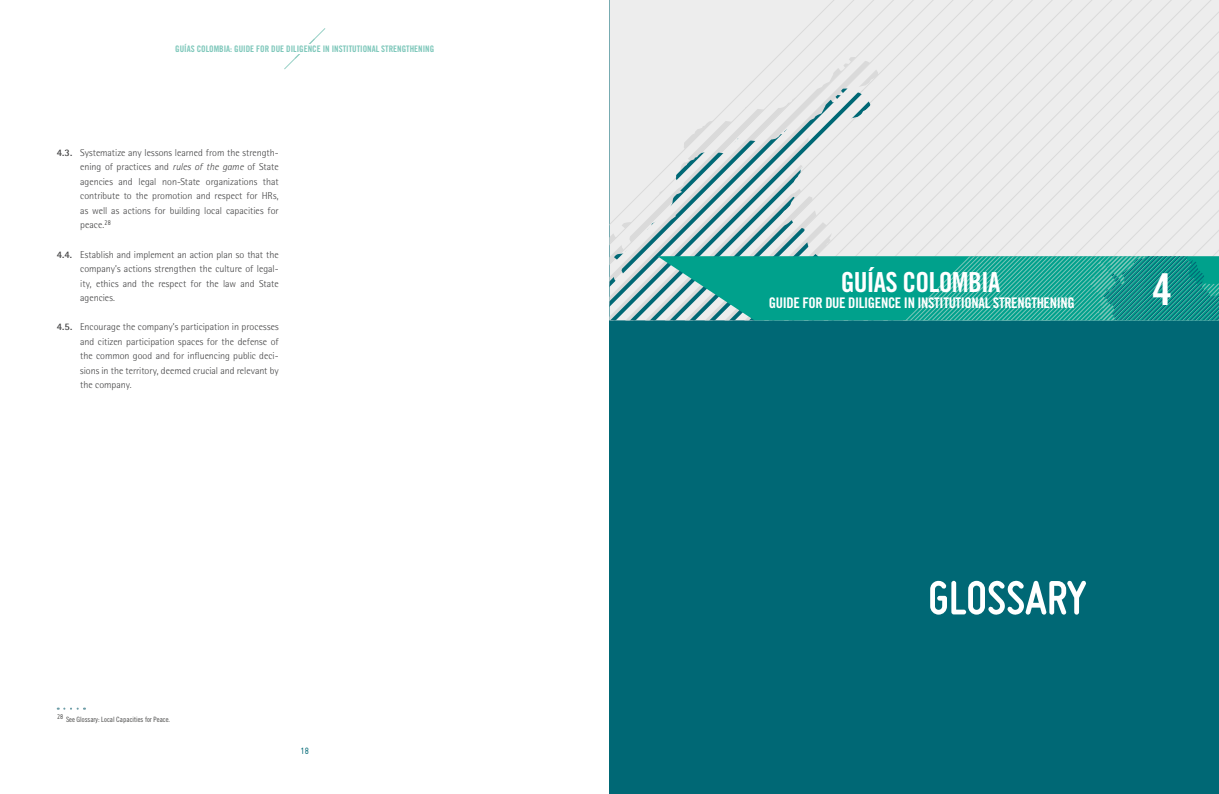
<style>
.page{position:relative;width:1219px;height:794px;background:#fff}
.page>*{position:absolute;margin:0;border:0;box-sizing:border-box;transform-origin:0 0}
.t1{font:700 50px "Miso";color:#fff}
.t2{font:44px "Trade Gothic LT Std Bd Cn 20";color:#fff}
.t3{font:27.6px "Trade Gothic LT Std Bd Cn 20";letter-spacing:-.025em;color:#fff}
.t4{font:14.6px "Trade Gothic LT Std Bd Cn 20";letter-spacing:-.025em;color:#fff}
.t5{font:300 10px/14.5px "Rotis Semi Sans Std";color:#414142;text-align:justify}
.t6{font:10px "Miso";color:#006875}
.t7{font:9px "Trade Gothic LT Std Bd Cn 20";color:#7dc7ba}
.t8{font:7.3px "Trade Gothic LT Std Cn 18";color:#4a4a49}
.s1{font-weight:700}
.s2{font-style:italic}
</style>
<div class="page">
<div style="left:609px;top:0;width:610px;height:794px;background:#006875"></div>
<div style="left:609px;top:0;width:610px;height:216px;background:#ededed"></div>
<svg style="left:609px;top:57px;width:450px;height:159px;background:#ebebeb"></svg>
<svg style="left:609px;top:88px;width:324px;height:128px;background:#d9e0e1"></svg>
<svg style="left:609px;top:216px;width:610px;height:104px;background:#6dbdb5"></svg>
<svg style="left:284px;top:28px;width:41px;height:41px"></svg>
<div style="left:284px;top:44px;width:41px;height:10px;background:#fff"></div>
<svg style="left:58px;top:707px;width:27px;height:2px"></svg>
<p class="t7" style="left:175px;top:43px;width:260px">GUÍAS COLOMBIA: GUIDE FOR DUE DILIGENCE IN INSTITUTIONAL STRENGTHENING</p>
<p class="t5" style="left:80px;top:145px;width:200px;text-indent:-24px"><span class="s1">4.3.</span> Systematize any lessons learned from the strength&shy;ening of practices and <span class="s2">rules of the game</span> of State agencies and legal non-State organizations that contribute to the promotion and respect for HRs, as well as actions for building local capacities for peace.<sup>28</sup></p>
<p class="t5" style="left:80px;top:247px;width:200px;text-indent:-24px"><span class="s1">4.4.</span> Establish and implement an action plan so that the company’s actions strengthen the culture of legal&shy;ity, ethics and the respect for the law and State agencies.</p>
<p class="t5" style="left:80px;top:319px;width:200px;text-indent:-24px"><span class="s1">4.5.</span> Encourage the company’s participation in processes and citizen participation spaces for the defense of the common good and for influencing public deci&shy;sions in the territory, deemed crucial and relevant by the company.</p>
<p class="t8" style="left:57px;top:714px;width:115px"><sup>28</sup> See Glossary: Local Capacities for Peace.</p>
<p class="t6" style="left:301px;top:745px;width:10px">18</p>
<h3 class="t3" style="left:841px;top:265px;width:161px">GUÍAS COLOMBIA</h3>
<h3 class="t4" style="left:769px;top:294px;width:307px">GUIDE FOR DUE DILIGENCE IN INSTITUTIONAL STRENGTHENING</h3>
<h2 class="t2" style="left:1152px;top:263px;width:21px">4</h2>
<h1 class="t1" style="left:928px;top:569px;width:160px">GLOSSARY</h1>
</div>
